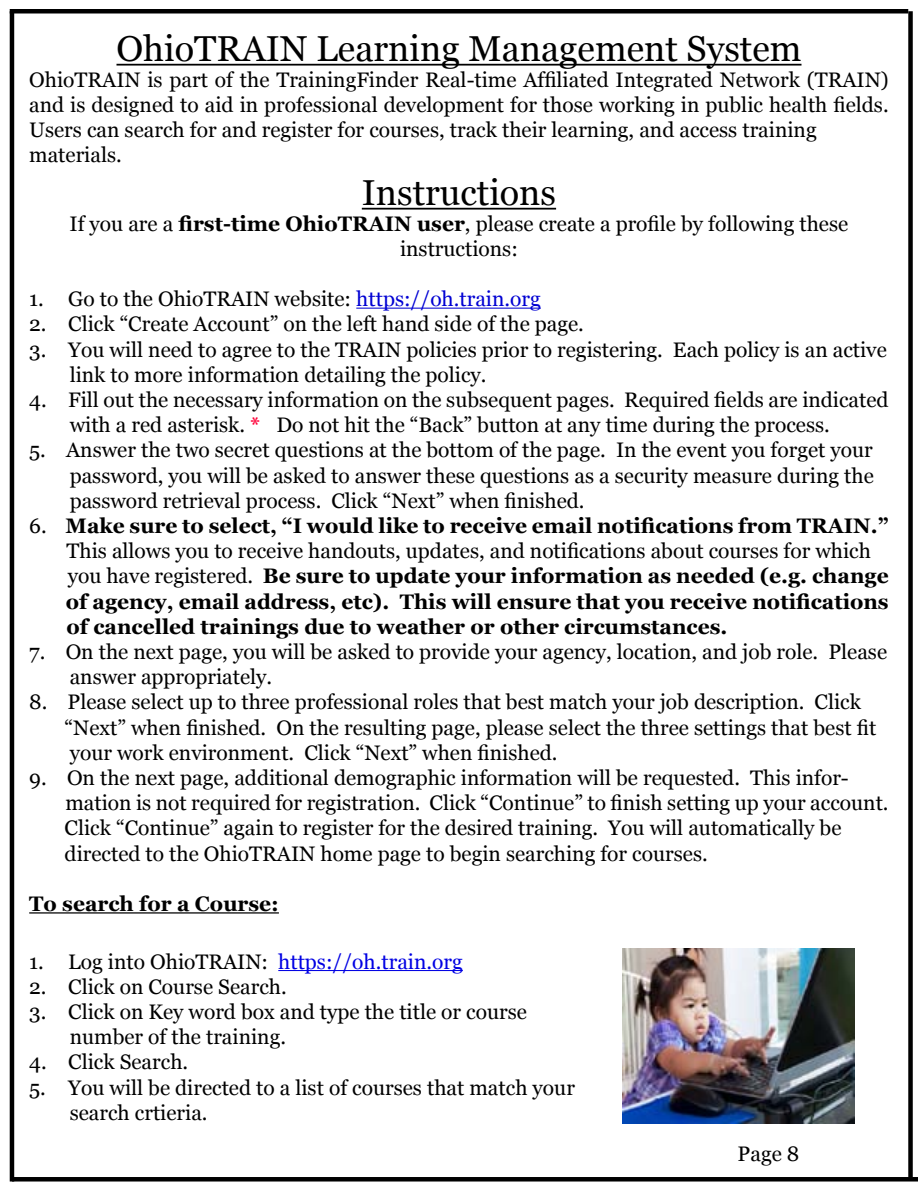
<style>
.page{position:relative;width:918px;height:1188px;background:#fff}
.page>*{position:absolute;margin:0;border:0;box-sizing:border-box;transform-origin:0 0}
.t1{font:36px "Georgia";color:#000}
.t2{font:21px/25.2px "Georgia";color:#000}
.t3{font:700 21px/25.2px "Georgia";color:#000}
.t4{font:21px "Georgia";color:#0000e3}
.s1{font-weight:700}
.s2{color:#0000d3}
.s3{font-weight:700;color:#ff0039}
.s4{font-weight:400}
.s5{color:#000}
</style>
<div class="page">
<div style="left:10px;top:9px;width:898px;height:5px;background:#000"></div>
<hr style="left:10px;top:11px;width:4px;height:1171px;background:#000">
<div style="left:12px;top:1177px;width:906px;height:5px;background:#000"></div>
<div style="left:908px;top:11px;width:5px;height:1166px;background:#000"></div>
<hr style="left:116px;top:64px;width:686px;height:2px;background:#000">
<hr style="left:362px;top:208px;width:194px;height:2px;background:#000">
<hr style="left:356px;top:308px;width:185px;height:1px;background:#0000d3">
<hr style="left:29px;top:912px;width:250px;height:2px;background:#000">
<hr style="left:278px;top:970px;width:185px;height:1px;background:#0000e3">
<img style="left:622px;top:948px;width:232px;height:175px">
<h1 class="t1" style="left:116px;top:27px;width:686px">OhioTRAIN Learning Management System</h1>
<p class="t2" style="left:29px;top:67px;width:861px">OhioTRAIN is part of the TrainingFinder Real-time Affiliated Integrated Network (TRAIN) and is designed to aid in professional development for those working in public health fields.<br>Users can search for and register for courses, track their learning, and access training materials.</p>
<h1 class="t1" style="left:362px;top:171px;width:196px">Instructions</h1>
<p class="t2" style="left:70px;top:211px;width:780px;text-align:center">If you are a <span class="s1">first-time OhioTRAIN user</span>, please create a profile by following these instructions:</p>
<p class="t2" style="left:29px;top:287px;width:513px">1. Go to the OhioTRAIN website: <span class="s2">https://oh.train.org</span></p>
<p class="t2" style="left:29px;top:312px;width:556px">2. Click “Create Account” on the left hand side of the page.</p>
<p class="t2" style="left:70px;top:337px;width:819px;text-indent:-40px">3. You will need to agree to the TRAIN policies prior to registering. Each policy is an active link to more information detailing the policy.</p>
<p class="t2" style="left:70px;top:388px;width:820px;text-indent:-40px">4. Fill out the necessary information on the subsequent pages. Required fields are indicated with a red asterisk. <span class="s3">*</span> Do not hit the “Back” button at any time during the process.</p>
<p class="t2" style="left:70px;top:438px;width:806px;text-align:justify;text-indent:-40px">5. Answer the two secret questions at the bottom of the page. In the event you forget your password, you will be asked to answer these questions as a security measure during the password retrieval process. Click “Next” when finished.</p>
<p class="t3" style="left:66px;top:513px;width:824px;text-indent:-37px"><span class="s4">6.</span> Make sure to select, “I would like to receive email notifications from TRAIN.” <span class="s4">This allows you to receive handouts, updates, and notifications about courses for which you have registered.</span> Be sure to update your information as needed (e.g. change of agency, email address, etc). This will ensure that you receive notifications of cancelled trainings due to weather or other circumstances.</p>
<p class="t2" style="left:70px;top:640px;width:819px;text-indent:-40px">7. On the next page, you will be asked to provide your agency, location, and job role. Please answer appropriately.</p>
<p class="t2" style="left:65px;top:690px;width:813px;text-indent:-35px">8. Please select up to three professional roles that best match your job description. Click “Next” when finished. On the resulting page, please select the three settings that best fit your work environment. Click “Next” when finished.</p>
<p class="t2" style="left:65px;top:766px;width:825px;text-indent:-35px">9. On the next page, additional demographic information will be requested. This infor&shy;mation is not required for registration. Click “Continue” to finish setting up your account.<br>Click “Continue” again to register for the desired training. You will automatically be directed to the OhioTRAIN home page to begin searching for courses.</p>
<p class="t3" style="left:29px;top:891px;width:251px">To search for a Course:</p>
<p class="t4" style="left:29px;top:949px;width:435px"><span class="s5">1. Log into OhioTRAIN:</span> https://oh.train.org</p>
<p class="t2" style="left:29px;top:974px;width:259px">2. Click on Course Search.</p>
<p class="t2" style="left:70px;top:1000px;width:459px;text-indent:-40px">3. Click on Key word box and type the title or course number of the training.</p>
<p class="t2" style="left:29px;top:1050px;width:161px">4. Click Search.</p>
<p class="t2" style="left:70px;top:1075px;width:507px;text-indent:-40px">5. You will be directed to a list of courses that match your search crtieria.</p>
<p class="t2" style="left:738px;top:1141px;width:63px">Page 8</p>
</div>
